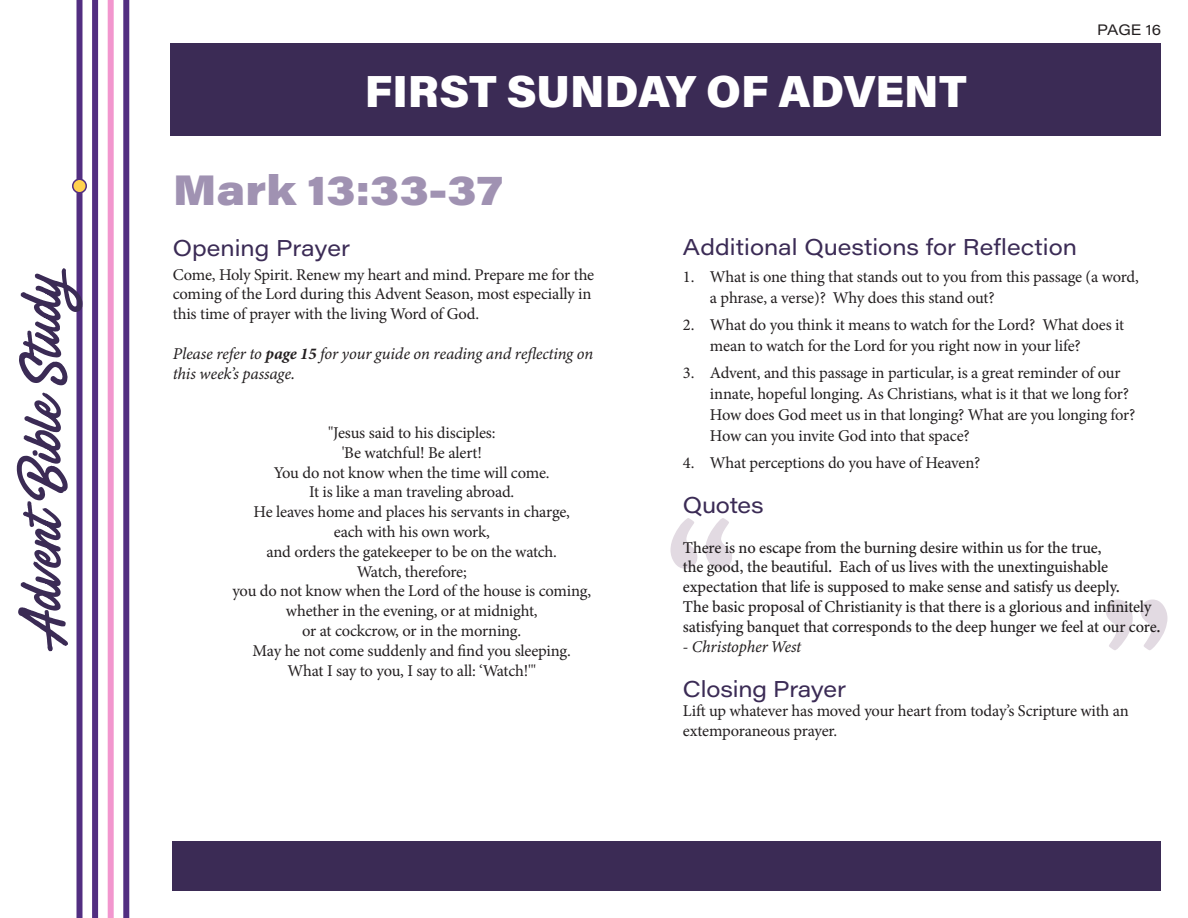
<style>
.page{position:relative;width:1188px;height:918px;background:#fff}
.page>*{position:absolute;margin:0;border:0;box-sizing:border-box;transform-origin:0 0}
.t1{font:45px "Acumin Variable Concept";letter-spacing:.055em;color:#fff}
.t2{font:42px "Acumin Variable Concept";letter-spacing:.17em;color:#a092b2}
.t3{font:22.5px "Acumin Variable Concept";letter-spacing:.095em;color:#3b2b55}
.t4{font:16.5px/20.7px "Minion Pro";letter-spacing:-.015em;color:#231f20}
.t5{font:16.5px/19.8px "Minion Variable Concept";letter-spacing:-.005em;color:#231f20}
.t6{font:italic 16.5px/19.8px "Minion Variable Concept";letter-spacing:-.01em;color:#231f20}
.t7{font:14.85px "Acumin Variable Concept";letter-spacing:.09em;color:#231f20}
</style>
<div class="page">
<svg style="left:1106px;top:600px;width:61px;height:50px"></svg>
<svg style="left:670px;top:518px;width:62px;height:51px"></svg>
<div style="left:171px;top:43px;width:990px;height:93px;background:#3b2b55"></div>
<div style="left:76px;top:0;width:6px;height:918px;background:#522e81"></div>
<div style="left:92px;top:0;width:6px;height:918px;background:#522e81"></div>
<div style="left:108px;top:0;width:6px;height:918px;background:#f296ce"></div>
<div style="left:123px;top:0;width:6px;height:918px;background:#522e81"></div>
<div style="left:73px;top:179px;width:13px;height:14px;background:#ffd24f;border-radius:50%"></div>
<div style="left:72px;top:178px;width:15px;height:16px;border:2px solid #522e81;border-radius:50%"></div>
<div style="left:173px;top:841px;width:988px;height:50px;background:#3b2b55"></div>
<svg style="left:17px;top:268px;width:65px;height:383px"></svg>
<p class="t1" style="left:365px;top:60px;width:600px">FIRST SUNDAY OF ADVENT</p>
<p class="t7" style="left:1097px;top:20px;width:64px">PAGE 16</p>
<p class="t2" style="left:173px;top:161px;width:325px">Mark 13:33-37</p>
<p class="t3" style="left:173px;top:232px;width:177px">Opening Prayer</p>
<p class="t4" style="left:173px;top:264px;width:423px;line-height:19.8px">Come, Holy Spirit. Renew my heart and mind. Prepare me for the coming of the Lord during this Advent Season, most especially in this time of prayer with the living Word of God.</p>
<p class="t6" style="left:173px;top:343px;width:422px">Please refer to page 15 for your guide on reading and reflecting on this week’s passage.</p>
<p class="t4" style="left:328px;top:422px;width:169px">"Jesus said to his disciples:</p>
<p class="t4" style="left:342px;top:442px;width:142px">'Be watchful! Be alert!</p>
<p class="t4" style="left:274px;top:462px;width:277px">You do not know when the time will come.</p>
<p class="t4" style="left:309px;top:482px;width:207px">It is like a man traveling abroad.</p>
<p class="t4" style="left:254px;top:502px;width:318px">He leaves home and places his servants in charge,</p>
<p class="t4" style="left:334px;top:521px;width:158px">each with his own work,</p>
<p class="t4" style="left:267px;top:541px;width:292px">and orders the gatekeeper to be on the watch.</p>
<p class="t4" style="left:357px;top:561px;width:112px">Watch, therefore;</p>
<p class="t4" style="left:232px;top:581px;width:360px">you do not know when the Lord of the house is coming,</p>
<p class="t4" style="left:286px;top:601px;width:253px">whether in the evening, or at midnight,</p>
<p class="t4" style="left:302px;top:620px;width:221px">or at cockcrow, or in the morning.</p>
<p class="t4" style="left:253px;top:640px;width:320px">May he not come suddenly and find you sleeping.</p>
<p class="t4" style="left:288px;top:660px;width:250px">What I say to you, I say to all: ‘Watch!'"</p>
<p class="t3" style="left:683px;top:231px;width:394px">Additional Questions for Reflection</p>
<p class="t4" style="left:710px;top:267px;width:430px;text-indent:-27px">1. What is one thing that stands out to you from this passage (a word, a phrase, a verse)? Why does this stand out?</p>
<p class="t4" style="left:710px;top:315px;width:416px;text-indent:-27px">2. What do you think it means to watch for the Lord? What does it mean to watch for the Lord for you right now in your life?</p>
<p class="t4" style="left:710px;top:363px;width:427px;text-indent:-27px">3. Advent, and this passage in particular, is a great reminder of our innate, hopeful longing. As Christians, what is it that we long for?<br>How does God meet us in that longing? What are you longing for?<br>How can you invite God into that space?</p>
<p class="t4" style="left:683px;top:452px;width:299px">4. What perceptions do you have of Heaven?</p>
<p class="t3" style="left:683px;top:490px;width:80px">Quotes</p>
<p class="t5" style="left:683px;top:537px;width:479px">There is no escape from the burning desire within us for the true,<br>the good, the beautiful. Each of us lives with the unextinguishable expectation that life is supposed to make sense and satisfy us deeply.<br>The basic proposal of Christianity is that there is a glorious and infinitely satisfying banquet that corresponds to the deep hunger we feel at our core.</p>
<p class="t6" style="left:683px;top:636px;width:120px">- Christopher West</p>
<p class="t3" style="left:683px;top:673px;width:163px">Closing Prayer</p>
<p class="t4" style="left:683px;top:701px;width:447px;line-height:19.8px">Lift up whatever has moved your heart from today’s Scripture with an extemporaneous prayer.</p>
</div>
